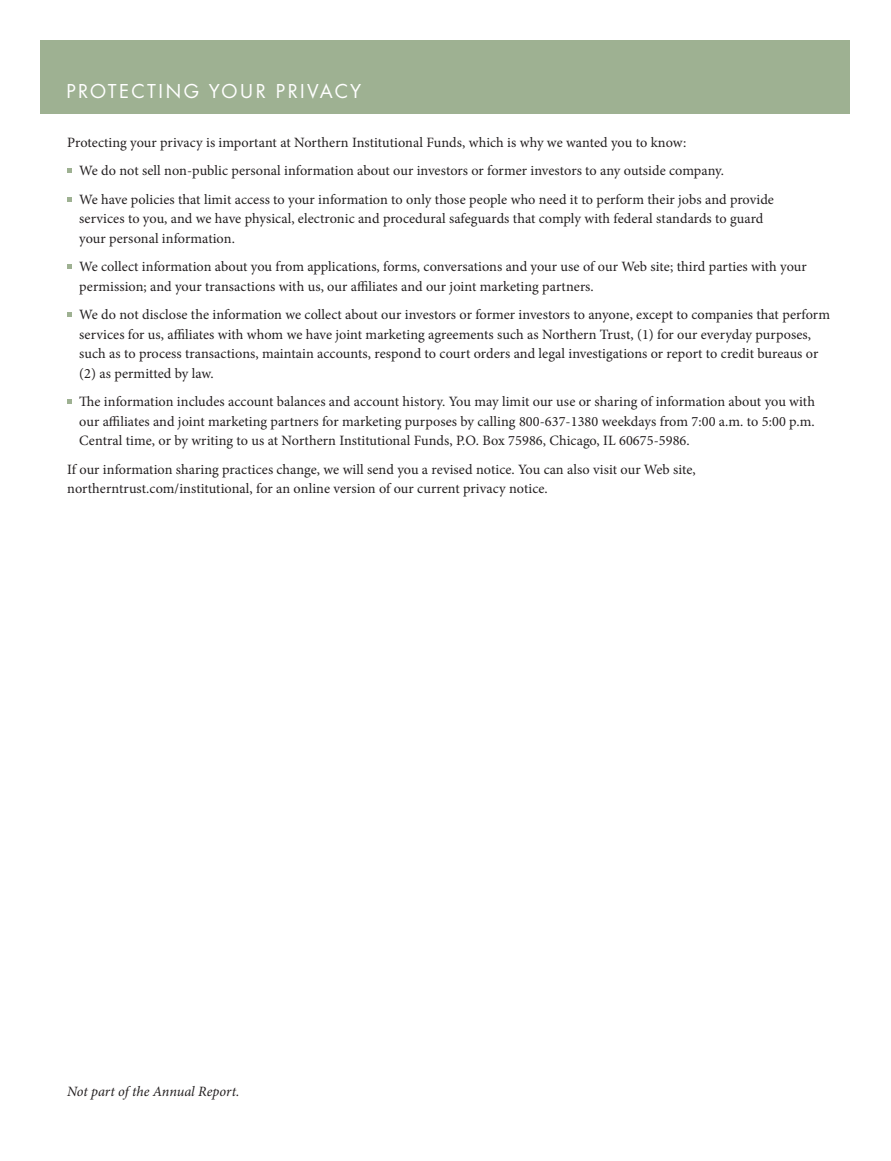
<style>
.page{position:relative;width:891px;height:1161px;background:#fff}
.page>*{position:absolute;margin:0;border:0;box-sizing:border-box;transform-origin:0 0}
.t1{font:21px "Function";letter-spacing:.1em;color:#fff}
.t2{font:14.25px/19.5px "Minion Pro";letter-spacing:.005em;color:#231f20}
.t3{font:italic 14.25px "Minion Pro";letter-spacing:-.005em;color:#231f20}
</style>
<div class="page">
<svg style="left:67px;top:169px;width:5px;height:4px"></svg>
<svg style="left:67px;top:197px;width:5px;height:5px"></svg>
<svg style="left:67px;top:265px;width:5px;height:4px"></svg>
<svg style="left:67px;top:313px;width:5px;height:4px"></svg>
<svg style="left:67px;top:400px;width:5px;height:4px"></svg>
<div style="left:40px;top:40px;width:810px;height:74px;background:#9eb192"></div>
<h1 class="t1" style="left:66px;top:83px;width:297px">PROTECTING YOUR PRIVACY</h1>
<p class="t2" style="left:79px;top:129px;width:696px;line-height:28.5px;text-indent:-12px">Protecting your privacy is important at Northern Institutional Funds, which is why we wanted you to know:<br>We do not sell non-public personal information about our investors or former investors to any outside company.<br>We have policies that limit access to your information to only those people who need it to perform their jobs and provide</p>
<p class="t2" style="left:79px;top:210px;width:686px">services to you, and we have physical, electronic and procedural safeguards that comply with federal standards to guard your personal information.</p>
<p class="t2" style="left:79px;top:258px;width:729px">We collect information about you from applications, forms, conversations and your use of our Web site; third parties with your permission; and your transactions with us, our affiliates and our joint marketing partners.</p>
<p class="t2" style="left:79px;top:306px;width:752px">We do not disclose the information we collect about our investors or former investors to anyone, except to companies that perform services for us, affiliates with whom we have joint marketing agreements such as Northern Trust, (1) for our everyday purposes, such as to process transactions, maintain accounts, respond to court orders and legal investigations or report to credit bureaus or (2) as permitted by law.</p>
<p class="t2" style="left:79px;top:393px;width:737px;text-align:justify">The information includes account balances and account history. You may limit our use or sharing of information about you with our affiliates and joint marketing partners for marketing purposes by calling 800-637-1380 weekdays from 7:00 a.m. to 5:00 p.m.<br>Central time, or by writing to us at Northern Institutional Funds, P.O. Box 75986, Chicago, IL 60675-5986.</p>
<p class="t2" style="left:67px;top:461px;width:630px">If our information sharing practices change, we will send you a revised notice. You can also visit our Web site, northerntrust.com/institutional, for an online version of our current privacy notice.</p>
<p class="t3" style="left:67px;top:1083px;width:174px">Not part of the Annual Report.</p>
</div>
